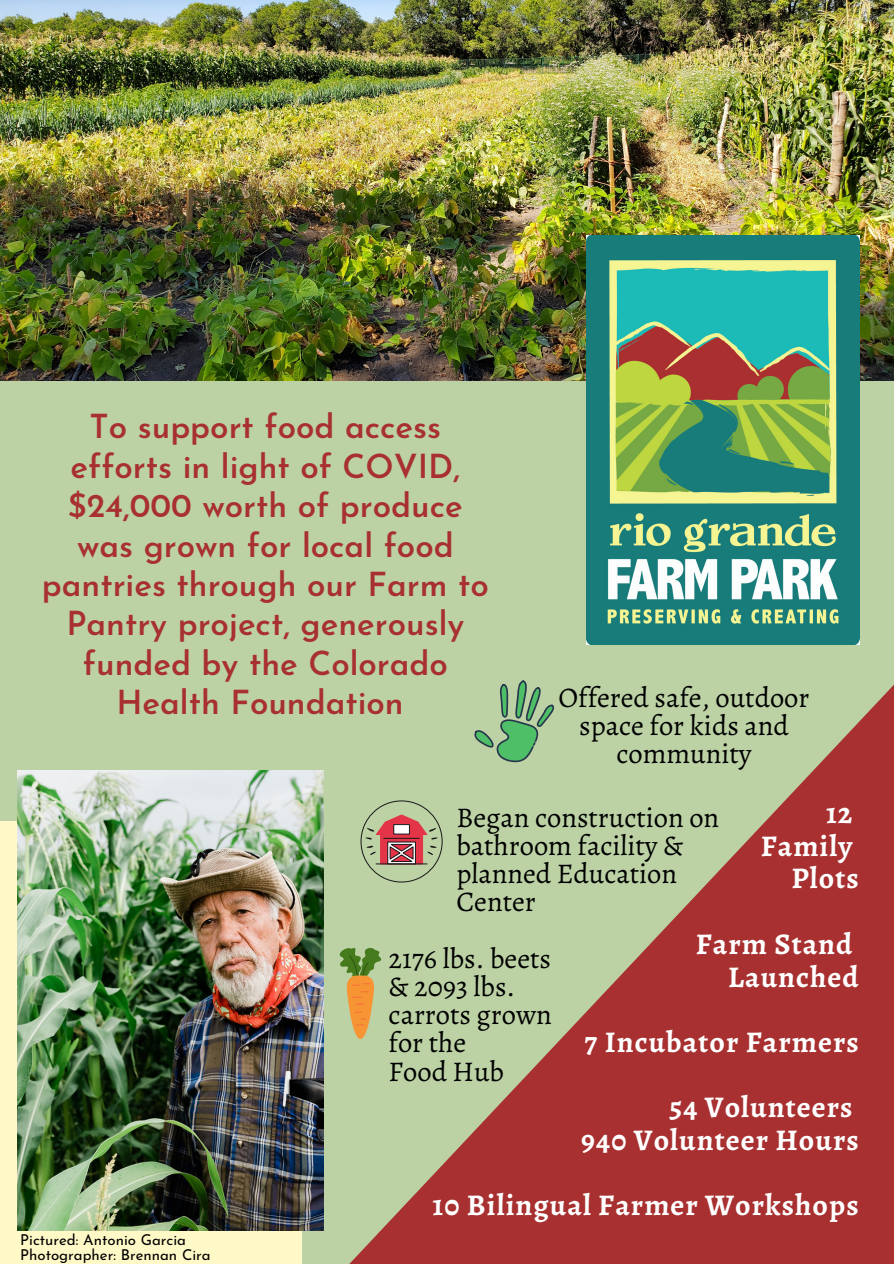
<style>
.page{position:relative;width:894px;height:1264px;background:#fff}
.page>*{position:absolute;margin:0;border:0;box-sizing:border-box;transform-origin:0 0}
.t1{font:600 33px/39.5px "Josefin Sans";color:#a83030;text-align:center}
.t2{font:700 30px "Alegreya";letter-spacing:.035em;color:#fff}
.t3{font:28.5px/28.2px "Alegreya";color:#000}
.t4{font:15px "Josefin Sans";color:#000}
</style>
<div class="page">
<div style="left:0;top:0;width:893px;height:1263px;background:#bcd2a5"></div>
<div style="left:0;top:821px;width:302px;height:442px;background:#fff9c7"></div>
<img style="left:18px;top:770px;width:305px;height:460px">
<svg style="left:350px;top:548px;width:543px;height:715px"></svg>
<svg style="left:339px;top:946px;width:42px;height:93px"></svg>
<div style="left:360px;top:800px;width:82px;height:82px;border:1px solid #1b181a;border-radius:50%"></div>
<svg style="left:365px;top:813px;width:72px;height:52px"></svg>
<hr style="left:376px;top:863px;width:51px;height:1px;background:#1b181a">
<svg style="left:474px;top:680px;width:80px;height:82px"></svg>
<img style="left:0;top:0;width:893px;height:381px">
<img style="left:586px;top:236px;width:272px;height:409px">
<p class="t1" style="left:42px;top:410px;width:448px">To support food access efforts in light of COVID, $24,000 worth of produce was grown for local food pantries through our Farm to<br>Pantry project, generously funded by the Colorado<br>Health Foundation</p>
<p class="t3" style="left:558px;top:683px;width:252px;text-align:center">Offered safe, outdoor space for kids and community</p>
<p class="t4" style="left:20px;top:1233px;width:167px">Pictured: Antonio Garcia</p>
<p class="t4" style="left:20px;top:1248px;width:192px">Photographer: Brennan Cira</p>
<p class="t3" style="left:456px;top:803px;width:264px">Began construction on bathroom facility &amp;</p>
<p class="t3" style="left:456px;top:859px;width:222px">planned Education</p>
<p class="t3" style="left:456px;top:887px;width:81px">Center</p>
<p class="t3" style="left:388px;top:944px;width:165px">2176 lbs. beets &amp; 2093 lbs. carrots grown</p>
<p class="t3" style="left:388px;top:1028px;width:79px">for the</p>
<p class="t3" style="left:388px;top:1056px;width:117px">Food Hub</p>
<p class="t2" style="left:825px;top:792px;width:28px">12</p>
<p class="t2" style="left:760px;top:825px;width:93px">Family</p>
<p class="t2" style="left:791px;top:858px;width:69px">Plots</p>
<p class="t2" style="left:695px;top:923px;width:158px">Farm Stand</p>
<p class="t2" style="left:728px;top:956px;width:132px">Launched</p>
<p class="t2" style="left:584px;top:1021px;width:275px">7 Incubator Farmers</p>
<p class="t2" style="left:669px;top:1086px;width:184px">54 Volunteers</p>
<p class="t2" style="left:581px;top:1119px;width:279px">940 Volunteer Hours</p>
<p class="t2" style="left:432px;top:1184px;width:427px">10 Bilingual Farmer Workshops</p>
</div>
